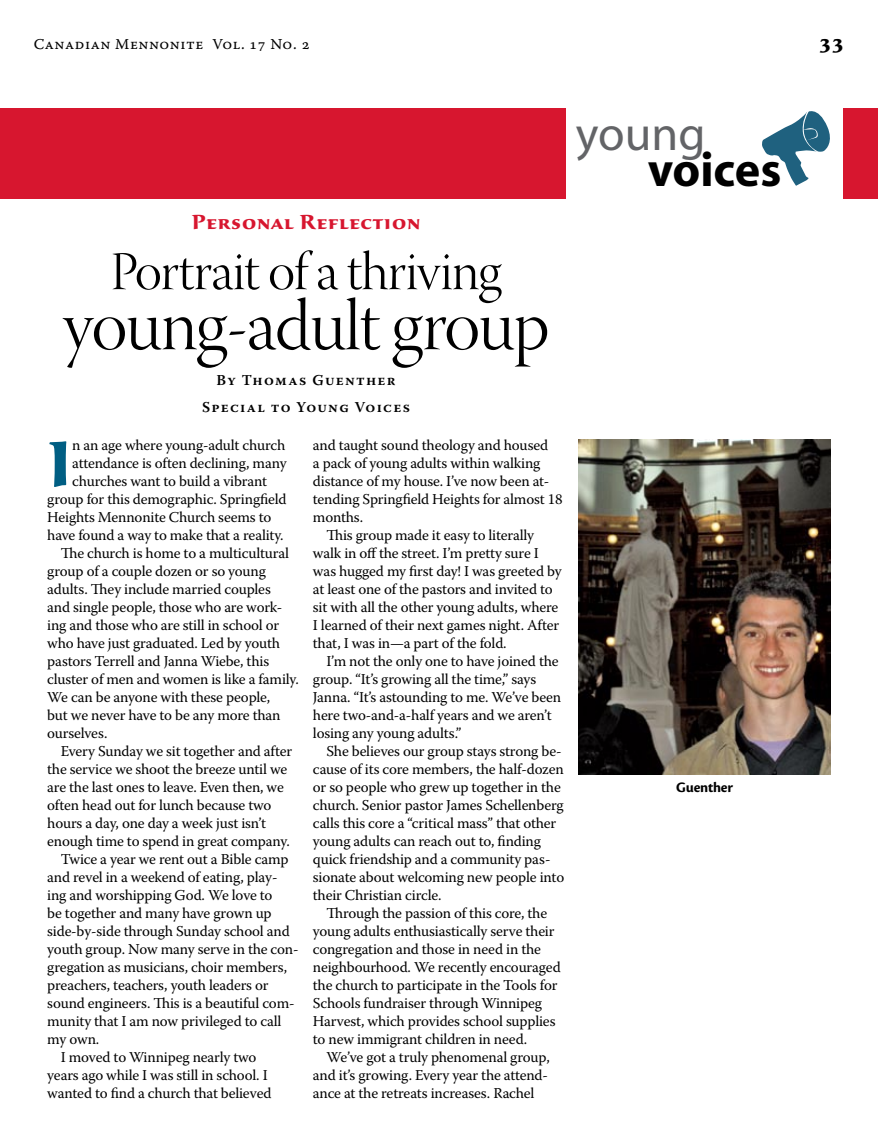
<style>
.page{position:relative;width:878px;height:1148px;background:#fff}
.page>*{position:absolute;margin:0;border:0;box-sizing:border-box;transform-origin:0 0}
.t1{font:72px "Warnock Pro Light Disp";letter-spacing:-.02em;color:#000}
.t2{font:700 66.3px "Sava Pro";color:#005e83}
.t3{font:54px "Warnock Pro Light Disp";letter-spacing:-.02em;color:#000}
.t4{font:700 48.3px "Myriad";color:#000}
.t5{font:48.3px "Myriad";color:#636467}
.t6{font:700 21px "Sava Pro";letter-spacing:.035em;color:#d7162f}
.t7{font:700 21px "Sava Pro";color:#000}
.t8{font:15px "Warnock Pro";letter-spacing:-.01em;color:#000}
.t9{font:600 15px/27px "Warnock Pro";letter-spacing:.09em;color:#000;text-align:center}
.t10{font:15px "Warnock Pro Capt";letter-spacing:.035em;color:#000}
.t11{font:700 15px "Cronos Pro";color:#000}
</style>
<div class="page">
<div style="left:843px;top:108px;width:35px;height:90px;background:#d7162f"></div>
<div style="left:0;top:108px;width:565px;height:90px;background:#d7162f"></div>
<svg style="left:762px;top:111px;width:68px;height:75px"></svg>
<img style="left:578px;top:440px;width:252px;height:334px">
<p class="t10" style="left:34px;top:35px;width:277px">Canadian Mennonite Vol. 17 No. 2</p>
<h3 class="t7" style="left:819px;top:28px;width:27px">33</h3>
<h3 class="t6" style="left:192px;top:208px;width:230px">Personal Reflection</h3>
<h3 class="t3" style="left:110px;top:242px;width:393px">Portrait of a thriving</h3>
<h1 class="t1" style="left:63px;top:287px;width:488px">young-adult group</h1>
<p class="t9" style="left:202px;top:366px;width:209px">By Thomas Guenther<br>Special to Young Voices</p>
<h2 class="t2" style="left:47px;top:420px;width:27px">I</h2>
<p class="t8" style="left:72px;top:436px;width:215px">n an age where young-adult church</p>
<p class="t8" style="left:313px;top:436px;width:237px">and taught sound theology and housed</p>
<p class="t8" style="left:313px;top:454px;width:229px">a pack of young adults within walking</p>
<p class="t8" style="left:313px;top:472px;width:238px">distance of my house. I’ve now been at-</p>
<p class="t8" style="left:313px;top:490px;width:251px">tending Springfield Heights for almost 18</p>
<p class="t8" style="left:313px;top:508px;width:52px">months.</p>
<p class="t8" style="left:326px;top:526px;width:209px">This group made it easy to literally</p>
<p class="t8" style="left:313px;top:544px;width:227px">walk in off the street. I’m pretty sure I</p>
<p class="t8" style="left:313px;top:562px;width:250px">was hugged my first day! I was greeted by</p>
<p class="t8" style="left:313px;top:580px;width:241px">at least one of the pastors and invited to</p>
<p class="t8" style="left:313px;top:598px;width:247px">sit with all the other young adults, where</p>
<p class="t8" style="left:313px;top:616px;width:248px">I learned of their next games night. After</p>
<p class="t8" style="left:313px;top:634px;width:195px">that, I was in—a part of the fold.</p>
<p class="t8" style="left:326px;top:652px;width:234px">I’m not the only one to have joined the</p>
<p class="t8" style="left:313px;top:670px;width:225px">group. “It’s growing all the time,” says</p>
<p class="t8" style="left:313px;top:688px;width:250px">Janna. “It’s astounding to me. We’ve been</p>
<p class="t8" style="left:313px;top:706px;width:240px">here two-and-a-half years and we aren’t</p>
<p class="t8" style="left:313px;top:724px;width:150px">losing any young adults.”</p>
<p class="t8" style="left:326px;top:742px;width:236px">She believes our group stays strong be-</p>
<p class="t8" style="left:313px;top:760px;width:252px">cause of its core members, the half-dozen</p>
<p class="t8" style="left:313px;top:778px;width:249px">or so people who grew up together in the</p>
<p class="t8" style="left:313px;top:796px;width:252px">church. Senior pastor James Schellenberg</p>
<p class="t8" style="left:313px;top:814px;width:245px">calls this core a “critical mass” that other</p>
<p class="t8" style="left:313px;top:832px;width:229px">young adults can reach out to, finding</p>
<p class="t8" style="left:313px;top:850px;width:239px">quick friendship and a community pas-</p>
<p class="t8" style="left:313px;top:868px;width:253px">sionate about welcoming new people into</p>
<p class="t8" style="left:313px;top:886px;width:130px">their Christian circle.</p>
<p class="t8" style="left:326px;top:904px;width:222px">Through the passion of this core, the</p>
<p class="t8" style="left:313px;top:922px;width:243px">young adults enthusiastically serve their</p>
<p class="t8" style="left:313px;top:940px;width:229px">congregation and those in need in the</p>
<p class="t8" style="left:313px;top:958px;width:249px">neighbourhood. We recently encouraged</p>
<p class="t8" style="left:313px;top:976px;width:246px">the church to participate in the Tools for</p>
<p class="t8" style="left:313px;top:994px;width:231px">Schools fundraiser through Winnipeg</p>
<p class="t8" style="left:313px;top:1012px;width:244px">Harvest, which provides school supplies</p>
<p class="t8" style="left:313px;top:1030px;width:216px">to new immigrant children in need.</p>
<p class="t8" style="left:326px;top:1048px;width:225px">We’ve got a truly phenomenal group,</p>
<p class="t8" style="left:313px;top:1066px;width:237px">and it’s growing. Every year the attend-</p>
<p class="t8" style="left:313px;top:1084px;width:223px">ance at the retreats increases. Rachel</p>
<p class="t8" style="left:72px;top:454px;width:216px">attendance is often declining, many</p>
<p class="t8" style="left:72px;top:472px;width:196px">churches want to build a vibrant</p>
<p class="t8" style="left:47px;top:490px;width:241px">group for this demographic. Springfield</p>
<p class="t8" style="left:47px;top:508px;width:225px">Heights Mennonite Church seems to</p>
<p class="t8" style="left:47px;top:526px;width:238px">have found a way to make that a reality.</p>
<p class="t8" style="left:61px;top:544px;width:229px">The church is home to a multicultural</p>
<p class="t8" style="left:47px;top:562px;width:220px">group of a couple dozen or so young</p>
<p class="t8" style="left:47px;top:580px;width:225px">adults. They include married couples</p>
<p class="t8" style="left:47px;top:598px;width:237px">and single people, those who are work-</p>
<p class="t8" style="left:47px;top:616px;width:233px">ing and those who are still in school or</p>
<p class="t8" style="left:47px;top:634px;width:234px">who have just graduated. Led by youth</p>
<p class="t8" style="left:47px;top:652px;width:223px">pastors Terrell and Janna Wiebe, this</p>
<p class="t8" style="left:47px;top:670px;width:253px">cluster of men and women is like a family.</p>
<p class="t8" style="left:47px;top:688px;width:224px">We can be anyone with these people,</p>
<p class="t8" style="left:47px;top:706px;width:235px">but we never have to be any more than</p>
<p class="t8" style="left:47px;top:724px;width:62px">ourselves.</p>
<p class="t8" style="left:61px;top:742px;width:233px">Every Sunday we sit together and after</p>
<p class="t8" style="left:47px;top:760px;width:241px">the service we shoot the breeze until we</p>
<p class="t8" style="left:47px;top:778px;width:238px">are the last ones to leave. Even then, we</p>
<p class="t8" style="left:47px;top:796px;width:226px">often head out for lunch because two</p>
<p class="t8" style="left:47px;top:814px;width:220px">hours a day, one day a week just isn’t</p>
<p class="t8" style="left:47px;top:832px;width:244px">enough time to spend in great company.</p>
<p class="t8" style="left:61px;top:850px;width:229px">Twice a year we rent out a Bible camp</p>
<p class="t8" style="left:47px;top:868px;width:232px">and revel in a weekend of eating, play-</p>
<p class="t8" style="left:47px;top:886px;width:227px">ing and worshipping God. We love to</p>
<p class="t8" style="left:47px;top:904px;width:226px">be together and many have grown up</p>
<p class="t8" style="left:47px;top:922px;width:244px">side-by-side through Sunday school and</p>
<p class="t8" style="left:47px;top:940px;width:253px">youth group. Now many serve in the con-</p>
<p class="t8" style="left:47px;top:958px;width:241px">gregation as musicians, choir members,</p>
<p class="t8" style="left:47px;top:976px;width:223px">preachers, teachers, youth leaders or</p>
<p class="t8" style="left:47px;top:994px;width:249px">sound engineers. This is a beautiful com-</p>
<p class="t8" style="left:47px;top:1012px;width:236px">munity that I am now privileged to call</p>
<p class="t8" style="left:47px;top:1030px;width:53px">my own.</p>
<p class="t8" style="left:61px;top:1048px;width:197px">I moved to Winnipeg nearly two</p>
<p class="t8" style="left:47px;top:1066px;width:222px">years ago while I was still in school. I</p>
<p class="t8" style="left:47px;top:1084px;width:226px">wanted to find a church that believed</p>
<h3 class="t5" style="left:576px;top:109px;width:131px">young</h3>
<h3 class="t4" style="left:647px;top:145px;width:135px">voices</h3>
<p class="t11" style="left:676px;top:779px;width:58px">Guenther</p>
</div>
